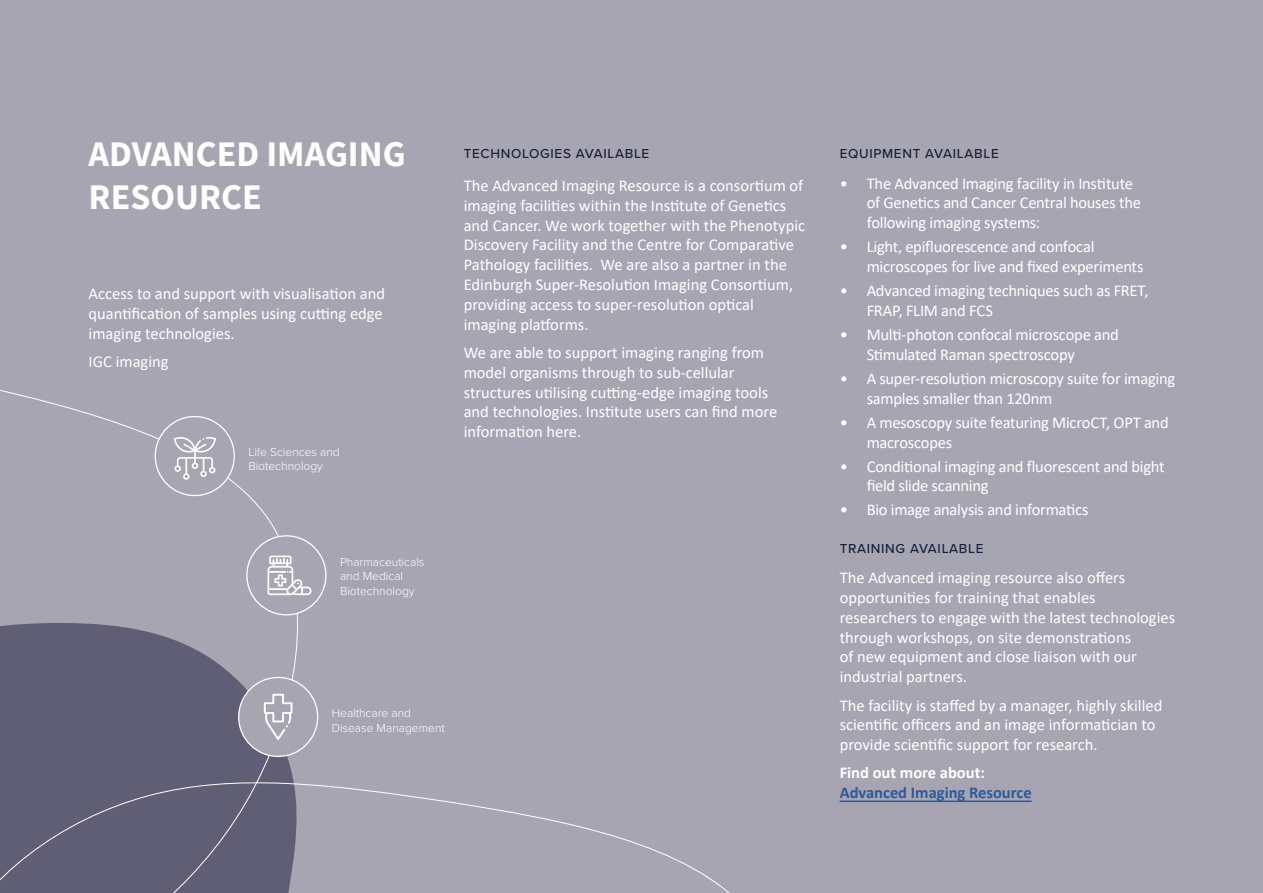
<style>
.page{position:relative;width:1263px;height:893px;background:#a8a5b3}
.page>*{position:absolute;margin:0;border:0;box-sizing:border-box;transform-origin:0 0}
.t1{font:700 36px/43.2px "Source Sans Pro";color:#fff}
.t2{font:16.5px/19.8px "Calibri";color:#fff}
.t3{font:16.5px/19.8px "Calibri";letter-spacing:-.02em;color:#fff}
.t4{font:700 16.5px "Calibri";color:#275b9b}
.t5{font:700 16.5px "Calibri";color:#fff}
.t6{font:500 13.5px "Proxima Nova";letter-spacing:.05em;color:#17213a}
.t7{font:300 12px/14.4px "Proxima Nova";color:#fff}
</style>
<div class="page">
<svg style="left:320px;top:785px;width:410px;height:108px"></svg>
<svg style="left:0;top:389px;width:320px;height:504px"></svg>
<div style="left:155px;top:417px;width:79px;height:78px;background:#a8a5b3;border-radius:50%"></div>
<div style="left:155px;top:416px;width:80px;height:80px;border:1px solid #fff;border-radius:50%"></div>
<svg style="left:174px;top:437px;width:42px;height:43px"></svg>
<div style="left:247px;top:536px;width:79px;height:79px;background:#a8a5b3;border-radius:50%"></div>
<div style="left:246px;top:535px;width:80px;height:80px;border:1px solid #fff;border-radius:50%"></div>
<svg style="left:267px;top:556px;width:45px;height:39px"></svg>
<div style="left:239px;top:677px;width:79px;height:79px;background:#a8a5b3;border-radius:50%"></div>
<div style="left:238px;top:677px;width:80px;height:80px;border:1px solid #fff;border-radius:50%"></div>
<svg style="left:264px;top:694px;width:28px;height:46px"></svg>
<hr style="left:840px;top:800px;width:192px;height:2px;background:#275b9b">
<h1 class="t1" style="left:89px;top:132px;width:319px">ADVANCED IMAGING<br>RESOURCE</h1>
<p class="t6" style="left:464px;top:144px;width:187px">TECHNOLOGIES AVAILABLE</p>
<p class="t2" style="left:464px;top:175px;width:343px">The Advanced Imaging Resource is a consortium of imaging facilities within the Institute of Genetics and Cancer. We work together with the Phenotypic Discovery Facility and the Centre for Comparative Pathology facilities. We are also a partner in the Edinburgh Super-Resolution Imaging Consortium, providing access to super-resolution optical imaging platforms.</p>
<p class="t2" style="left:464px;top:342px;width:315px">We are able to support imaging ranging from model organisms through to sub-cellular structures utilising cutting-edge imaging tools and technologies. Institute users can find more information here.</p>
<p class="t2" style="left:89px;top:284px;width:298px">Access to and support with visualisation and quantification of samples using cutting edge imaging technologies.</p>
<p class="t2" style="left:89px;top:351px;width:81px">IGC imaging</p>
<p class="t7" style="left:248px;top:444px;width:93px">Life Sciences and<br>Biotechnology</p>
<p class="t7" style="left:340px;top:554px;width:86px">Pharmaceuticals and Medical<br>Biotechnology</p>
<p class="t7" style="left:332px;top:705px;width:115px">Healthcare and<br>Disease Management</p>
<p class="t6" style="left:840px;top:143px;width:161px">EQUIPMENT AVAILABLE</p>
<p class="t2" style="left:867px;top:173px;width:276px;text-indent:-27px">• The Advanced Imaging facility in Institute of Genetics and Cancer Central houses the following imaging systems:</p>
<p class="t2" style="left:867px;top:236px;width:278px;text-indent:-27px">• Light, epifluorescence and confocal microscopes for live and fixed experiments</p>
<p class="t2" style="left:867px;top:280px;width:283px;text-indent:-27px">• Advanced imaging techniques such as FRET,<br>FRAP, FLIM and FCS</p>
<p class="t2" style="left:867px;top:324px;width:254px;text-indent:-27px">• Multi-photon confocal microscope and<br>Stimulated Raman spectroscopy</p>
<p class="t3" style="left:867px;top:368px;width:310px;text-indent:-27px">• A super-resolution microscopy suite for imaging samples smaller than 120nm</p>
<p class="t2" style="left:867px;top:412px;width:303px;text-indent:-27px">• A mesoscopy suite featuring MicroCT, OPT and macroscopes</p>
<p class="t2" style="left:867px;top:456px;width:300px;text-indent:-27px">• Conditional imaging and fluorescent and bight field slide scanning</p>
<p class="t3" style="left:840px;top:500px;width:250px">• Bio image analysis and informatics</p>
<p class="t6" style="left:840px;top:539px;width:145px">TRAINING AVAILABLE</p>
<p class="t2" style="left:840px;top:567px;width:337px">The Advanced imaging resource also offers opportunities for training that enables researchers to engage with the latest technologies through workshops, on site demonstrations<br>of new equipment and close liaison with our industrial partners.</p>
<p class="t2" style="left:840px;top:695px;width:324px">The facility is staffed by a manager, highly skilled scientific officers and an image informatician to provide scientific support for research.</p>
<p class="t5" style="left:840px;top:761px;width:147px">Find out more about:</p>
<p class="t4" style="left:840px;top:781px;width:193px">Advanced Imaging Resource</p>
</div>
